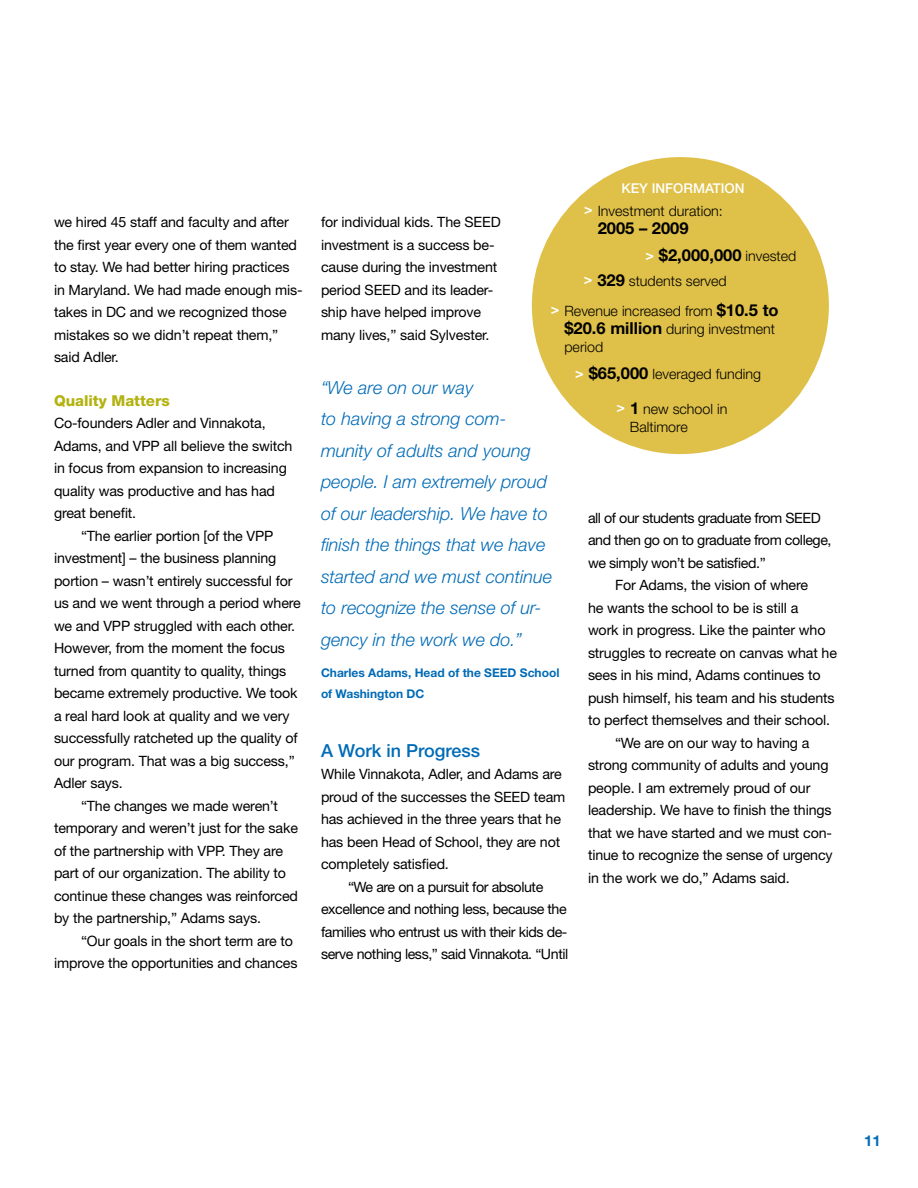
<style>
.page{position:relative;width:918px;height:1188px;background:#fff}
.page>*{position:absolute;margin:0;border:0;box-sizing:border-box;transform-origin:0 0}
.t1{font:italic 300 18px/31.5px "Helvetica Neue";color:#006bb6}
.t2{font:500 18px "Helvetica Neue";color:#006bb6}
.t3{font:700 16.5px "Helvetica Neue";color:#000}
.t4{font:800 15px "Helvetica Neue";color:#b3b210}
.t5{font:700 15px "Helvetica Neue";color:#006bb6}
.t6{font:14.25px/22.5px "Helvetica Neue";letter-spacing:-.01em;color:#000}
.t7{font:14.25px "Helvetica Neue";letter-spacing:-.03em;color:#000}
.t8{font:300 14.25px/18px "Helvetica Neue";color:#000}
.t9{font:500 13.5px "Helvetica Neue";color:#fff}
.t10{font:700 12px/21px "Helvetica Neue";color:#006bb6}
.s1{font-weight:700;color:#fff}
.s2{font-size:14.25px;color:#fff}
.s3{font-weight:300;font-size:14.25px}
.s4{font-weight:700;font-size:16.5px}
</style>
<div class="page">
<div style="left:532px;top:157px;width:297px;height:297px;background:#dfc048;border-radius:50%"></div>
<p class="t6" style="left:54px;top:211px;width:250px">we hired 45 staff and faculty and after the first year every one of them wanted to stay. We had better hiring practices in Maryland. We had made enough mis&shy;takes in DC and we recognized those mistakes so we didn’t repeat them,” said Adler.</p>
<p class="t4" style="left:54px;top:391px;width:117px">Quality Matters</p>
<p class="t6" style="left:54px;top:412px;width:240px">Co-founders Adler and Vinnakota,<br>Adams, and VPP all believe the switch in focus from expansion to increasing quality was productive and has had great benefit.</p>
<p class="t6" style="left:81px;top:524px;width:194px">“The earlier portion [of the VPP</p>
<p class="t6" style="left:54px;top:547px;width:224px">investment] – the business planning</p>
<p class="t6" style="left:54px;top:569px;width:240px">portion – wasn’t entirely successful for</p>
<p class="t6" style="left:54px;top:592px;width:248px">us and we went through a period where</p>
<p class="t6" style="left:54px;top:614px;width:243px">we and VPP struggled with each other.</p>
<p class="t6" style="left:54px;top:637px;width:233px">However, from the moment the focus</p>
<p class="t6" style="left:54px;top:659px;width:234px">turned from quantity to quality, things</p>
<p class="t6" style="left:54px;top:682px;width:245px">became extremely productive. We took</p>
<p class="t6" style="left:54px;top:704px;width:237px">a real hard look at quality and we very</p>
<p class="t6" style="left:54px;top:727px;width:245px">successfully ratcheted up the quality of</p>
<p class="t6" style="left:54px;top:749px;width:242px">our program. That was a big success,”</p>
<p class="t6" style="left:54px;top:772px;width:70px">Adler says.</p>
<p class="t6" style="left:81px;top:794px;width:199px">“The changes we made weren’t</p>
<p class="t6" style="left:54px;top:817px;width:246px">temporary and weren’t just for the sake</p>
<p class="t6" style="left:54px;top:839px;width:231px">of the partnership with VPP. They are</p>
<p class="t6" style="left:54px;top:862px;width:234px">part of our organization. The ability to</p>
<p class="t6" style="left:54px;top:884px;width:246px">continue these changes was reinforced</p>
<p class="t6" style="left:54px;top:907px;width:209px">by the partnership,” Adams says.</p>
<p class="t6" style="left:81px;top:929px;width:213px">“Our goals in the short term are to</p>
<p class="t6" style="left:54px;top:952px;width:245px">improve the opportunities and chances</p>
<p class="t9" style="left:622px;top:180px;width:71px">Key Informati</p>
<p class="t9" style="left:725px;top:180px;width:22px">on</p>
<p class="t8" style="left:584px;top:202px;width:140px"><span class="s1">&gt;</span> Investment duration:</p>
<p class="t3" style="left:598px;top:218px;width:92px">2005 – 2009</p>
<p class="t6" style="left:321px;top:211px;width:181px">for individual kids. The SEED investment is a success be&shy;cause during the investment period SEED and its leader&shy;ship have helped improve many lives,” said Sylvester.</p>
<p class="t1" style="left:321px;top:371px;width:233px">“We are on our way<br>to having a strong com&shy;munity of adults and young people. I am extremely proud of our leadership. We have to finish the things that we have started and we must continue to recognize the sense of ur&shy;gency in the work we do.”</p>
<p class="t10" style="left:321px;top:662px;width:240px">Charles Adams, Head of the SEED School of Washington DC</p>
<p class="t3" style="left:645px;top:245px;width:152px"><span class="s2">&gt;</span> $2,000,000 <span class="s3">invested</span></p>
<p class="t8" style="left:551px;top:266px;width:229px;line-height:29.8px;text-indent:33px"><span class="s1">&gt;</span> <span class="s4">329</span> students served<br><span class="s1">&gt;</span> Revenue increased from <span class="s4">$10.5 to</span></p>
<p class="t8" style="left:564px;top:319px;width:212px"><span class="s4">$20.6 million</span> during investment period</p>
<p class="t8" style="left:575px;top:365px;width:187px"><span class="s1">&gt;</span> <span class="s4">$65,000</span> leveraged funding</p>
<p class="t8" style="left:630px;top:400px;width:99px;text-indent:-13px"><span class="s1">&gt;</span> <span class="s4">1</span> new school in<br>Baltimore</p>
<p class="t7" style="left:588px;top:509px;width:234px">all of our students graduate from SEED</p>
<p class="t7" style="left:588px;top:532px;width:245px">and then go on to graduate from college,</p>
<p class="t7" style="left:588px;top:554px;width:179px">we simply won’t be satisfied.”</p>
<p class="t6" style="left:615px;top:574px;width:195px">For Adams, the vision of where</p>
<p class="t6" style="left:588px;top:596px;width:212px">he wants the school to be is still a</p>
<p class="t6" style="left:588px;top:619px;width:239px">work in progress. Like the painter who</p>
<p class="t6" style="left:588px;top:641px;width:251px">struggles to recreate on canvas what he</p>
<p class="t6" style="left:588px;top:664px;width:234px">sees in his mind, Adams continues to</p>
<p class="t6" style="left:588px;top:686px;width:248px">push himself, his team and his students</p>
<p class="t6" style="left:588px;top:709px;width:244px">to perfect themselves and their school.</p>
<p class="t6" style="left:615px;top:731px;width:196px">“We are on our way to having a</p>
<p class="t6" style="left:588px;top:754px;width:242px">strong community of adults and young</p>
<p class="t6" style="left:588px;top:776px;width:224px">people. I am extremely proud of our</p>
<p class="t6" style="left:588px;top:799px;width:245px">leadership. We have to finish the things</p>
<p class="t6" style="left:588px;top:821px;width:246px">that we have started and we must con-</p>
<p class="t6" style="left:588px;top:844px;width:246px">tinue to recognize the sense of urgency</p>
<p class="t6" style="left:588px;top:866px;width:203px">in the work we do,” Adams said.</p>
<p class="t2" style="left:321px;top:740px;width:161px">A Work in Progress</p>
<p class="t6" style="left:321px;top:763px;width:242px">While Vinnakota, Adler, and Adams are</p>
<p class="t6" style="left:321px;top:785px;width:246px">proud of the successes the SEED team</p>
<p class="t6" style="left:321px;top:808px;width:242px">has achieved in the three years that he</p>
<p class="t6" style="left:321px;top:830px;width:241px">has been Head of School, they are not</p>
<p class="t6" style="left:321px;top:853px;width:129px">completely satisfied.</p>
<p class="t7" style="left:348px;top:878px;width:197px">“We are on a pursuit for absolute</p>
<p class="t7" style="left:321px;top:901px;width:247px">excellence and nothing less, because the</p>
<p class="t7" style="left:321px;top:923px;width:248px">families who entrust us with their kids de-</p>
<p class="t7" style="left:321px;top:946px;width:249px">serve nothing less,” said Vinnakota. “Until</p>
<p class="t5" style="left:864px;top:1131px;width:18px">11</p>
</div>
